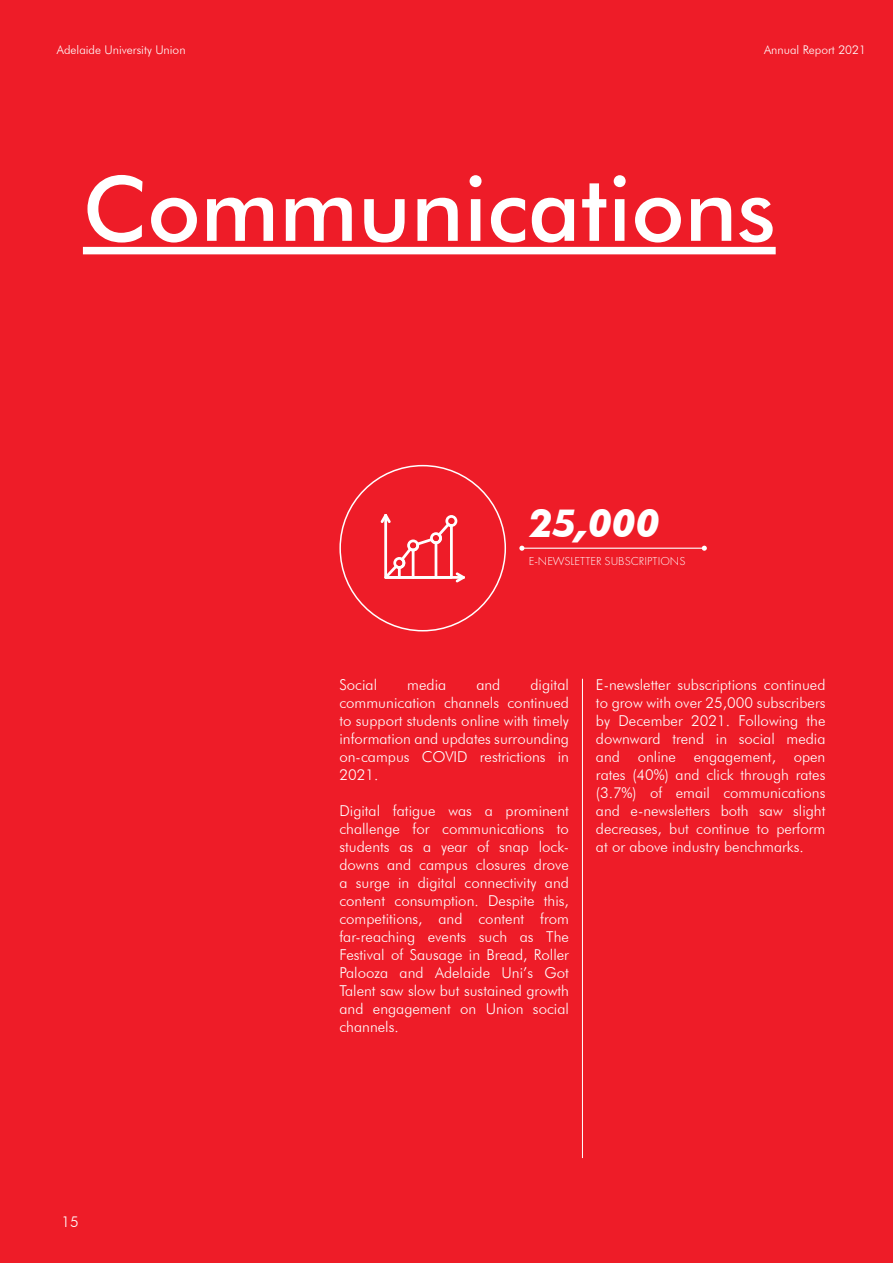
<style>
.page{position:relative;width:893px;height:1263px;background:#ee1c28}
.page>*{position:absolute;margin:0;border:0;box-sizing:border-box;transform-origin:0 0}
.Headline_-_type_2{font:500 90px "Futura BT";color:#fff}
.Headline{font:italic 700 39px "Futura BT";color:#fff}
.Body_-_left{font:300 15px/18px "Futura BT";color:#fff;text-align:justify}
.Header_-_right{font:300 12px "Futura BT";color:#fff}
.Header_-_left{font:300 12px "Futura PT";color:#fff}
</style>
<div class="page">
<hr style="left:522px;top:548px;width:182px;height:1px;background:#fff">
<svg style="left:519px;top:546px;width:5px;height:5px"></svg>
<svg style="left:702px;top:546px;width:5px;height:5px"></svg>
<svg style="left:380px;top:514px;width:85px;height:68px"></svg>
<div style="left:83px;top:247px;width:693px;height:7px;background:#fff"></div>
<hr style="left:582px;top:679px;width:1px;height:479px;background:#fff">
<p class="Header_-_right" style="left:57px;top:42px;width:130px">Adelaide University Union</p>
<p class="Header_-_right" style="left:764px;top:42px;width:103px">Annual Report 2021</p>
<p class="Headline_-_type_2" style="left:83px;top:154px;width:694px">Communications</p>
<p class="Headline" style="left:529px;top:499px;width:133px">25,000</p>
<p class="Header_-_left" style="left:529px;top:555px;width:158px">E-NEWSLETTER SUBSCRIPTIONS</p>
<p class="Body_-_left" style="left:62px;top:1213px;width:19px">15</p>
<p class="Body_-_left" style="left:339px;top:676px;width:231px;text-indent:191px">digital communication channels continued to support students online with timely information and updates surrounding on-campus COVID restrictions in 2021.</p>
<p class="Body_-_left" style="left:339px;top:802px;width:231px">Digital fatigue was a prominent challenge for communications to students as a year of snap lock&shy;downs and campus closures drove a surge in digital connectivity and content consumption. Despite this, competitions, and content from far-reaching events such as The Festival of Sausage in Bread, Roller Palooza and Adelaide Uni’s Got Talent saw slow but sustained growth and engagement on Union social channels.</p>
<p class="Body_-_left" style="left:339px;top:676px;width:39px">Social</p>
<p class="Body_-_left" style="left:407px;top:676px;width:40px">media</p>
<p class="Body_-_left" style="left:476px;top:676px;width:26px">and</p>
<p class="Body_-_left" style="left:596px;top:676px;width:231px">E-newsletter subscriptions continued to grow with over 25,000 subscribers by December 2021. Following the downward trend in social media and online engagement, open rates (40%) and click through rates (3.7%) of email communications and e-newsletters both saw slight decreases, but continue to perform at or above industry benchmarks.</p>
</div>
